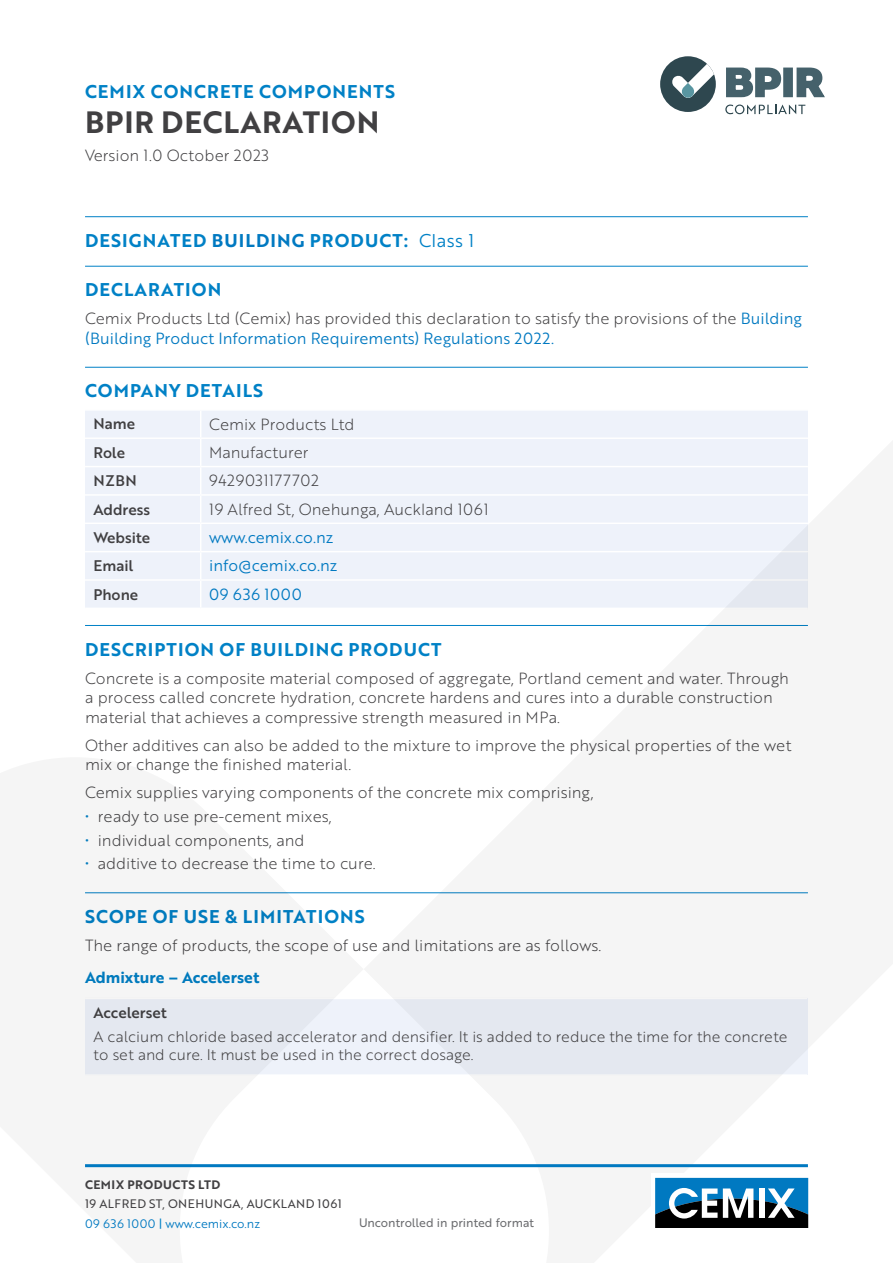
<style>
.page{position:relative;width:893px;height:1263px;background:#fff}
.page>*{position:absolute;margin:0;border:0;box-sizing:border-box;transform-origin:0 0}
.t1{font:30px "Brother 1816 Bold";letter-spacing:.03em;color:#414042}
.t2{font:18px "Brother 1816 Bold";letter-spacing:.06em;color:#0081c6}
.t3{font:15.75px/19.5px "Brother 1816 Light";color:#414042}
.t4{font:15.75px "Brother 1816 Book";color:#0079c1}
.t5{font:15.75px "Brother 1816 Bold";color:#0081c6}
.t6{font:15.75px "Brother 1816 Light";letter-spacing:.04em;color:#414042}
.t7{font:15.75px "Brother 1816 Book";letter-spacing:.04em;color:#0079c1}
.t8{font:15px/18px "Brother 1816 Light";color:#414042}
.t9{font:15px "Brother 1816 Medium";color:#414042}
.t10{font:12px "Brother 1816 Regular";letter-spacing:.04em;color:#414042}
.t11{font:12px "Brother 1816 Regular";color:#6d6e71}
.t12{font:12px "Brother 1816 Book";color:#0079c1}
.t13{font:12px "Brother 1816 Bold";letter-spacing:.04em;color:#414042}
.s1{color:#0079c1}
.s2{font-family:"Brother 1816 Book"}
.s3{font-family:"Brother 1816 Book";color:#0079c1}
.s4{color:#0081c6}
.s5{font-family:"Brother 1816 Regular";color:#0081c6}
</style>
<div class="page">
<svg style="left:162px;top:997px;width:405px;height:171px"></svg>
<div style="left:660px;top:56px;width:56px;height:56px;background:#2e474f;border-radius:50%"></div>
<svg style="left:725px;top:105px;width:80px;height:9px"></svg>
<svg style="left:726px;top:67px;width:56px;height:31px"></svg>
<div style="left:783px;top:68px;width:10px;height:29px;background:#45616b;border:2px solid #45616b"></div>
<svg style="left:796px;top:67px;width:29px;height:31px"></svg>
<svg style="left:672px;top:64px;width:42px;height:34px"></svg>
<hr style="left:85px;top:1164px;width:723px;height:3px;background:#0079c1">
<hr style="left:85px;top:216px;width:723px;height:1px;background:#0081c6">
<hr style="left:85px;top:266px;width:723px;height:1px;background:#0081c6">
<hr style="left:85px;top:367px;width:723px;height:1px;background:#0081c6">
<hr style="left:85px;top:625px;width:723px;height:1px;background:#0081c6">
<hr style="left:85px;top:892px;width:723px;height:1px;background:#0081c6">
<div style="left:85px;top:411px;width:723px;height:197px;background:#eef2fa"></div>
<hr style="left:201px;top:437px;width:607px;height:2px;background:#fff">
<hr style="left:201px;top:466px;width:607px;height:1px;background:#fff">
<hr style="left:201px;top:494px;width:607px;height:2px;background:#fff">
<hr style="left:201px;top:522px;width:607px;height:2px;background:#fff">
<hr style="left:201px;top:551px;width:607px;height:1px;background:#fff">
<hr style="left:201px;top:579px;width:607px;height:2px;background:#fff">
<svg style="left:200px;top:411px;width:1px;height:197px"></svg>
<hr style="left:85px;top:466px;width:116px;height:1px;background:#fff">
<hr style="left:85px;top:551px;width:116px;height:1px;background:#fff">
<hr style="left:85px;top:579px;width:116px;height:2px;background:#fff">
<hr style="left:85px;top:437px;width:116px;height:2px;background:#fff">
<hr style="left:85px;top:494px;width:116px;height:2px;background:#fff">
<hr style="left:85px;top:522px;width:116px;height:2px;background:#fff">
<div style="left:85px;top:998px;width:722px;height:77px;background:#e4e8f0"></div>
<hr style="left:85px;top:998px;width:722px;height:1px;background:#fff">
<hr style="left:85px;top:1074px;width:722px;height:2px;background:#fff">
<div style="left:651px;top:1174px;width:161px;height:58px;background:linear-gradient(to right,#fff,#fff)"></div>
<svg style="left:655px;top:1178px;width:153px;height:50px"></svg>
<p class="t2" style="left:85px;top:78px;width:311px">CEMIX CONCRETE COMPONENTS</p>
<h1 class="t1" style="left:85px;top:100px;width:296px">BPIR DECLARATION</h1>
<p class="t3" style="left:85px;top:145px;width:186px">Version 1.0 October 2023</p>
<p class="t2" style="left:85px;top:227px;width:391px">DESIGNATED <span class="s1">BUILDING</span> PRODUCT: <span class="s2">Class 1</span></p>
<p class="t2" style="left:85px;top:276px;width:138px">DECLARATION</p>
<p class="t3" style="left:85px;top:308px;width:718px">Cemix Products Ltd (Cemix) has provided this declaration to satisfy the provisions of the <span class="s3">Building</span></p>
<p class="t4" style="left:85px;top:327px;width:471px">(Building Product Information Requirements) Regulations 2022.</p>
<p class="t2" style="left:85px;top:377px;width:180px">COMPANY DETAILS</p>
<p class="t9" style="left:94px;top:413px;width:43px">Name</p>
<p class="t3" style="left:209px;top:414px;width:147px">Cemix Products Ltd</p>
<p class="t9" style="left:94px;top:441px;width:33px">Role</p>
<p class="t3" style="left:209px;top:442px;width:101px">Manufacturer</p>
<p class="t9" style="left:94px;top:469px;width:45px">NZBN</p>
<p class="t6" style="left:209px;top:469px;width:111px">9429031177702</p>
<p class="t9" style="left:94px;top:498px;width:58px">Address</p>
<p class="t3" style="left:209px;top:499px;width:281px">19 Alfred St, Onehunga, Auckland 1061</p>
<p class="t9" style="left:94px;top:526px;width:58px">Website</p>
<p class="t4" style="left:209px;top:526px;width:126px">www.cemix.co.nz</p>
<p class="t9" style="left:94px;top:554px;width:41px">Email</p>
<p class="t4" style="left:209px;top:554px;width:130px">info@cemix.co.nz</p>
<p class="t9" style="left:94px;top:583px;width:46px">Phone</p>
<p class="t7" style="left:209px;top:582px;width:94px">09 636 1000</p>
<p class="t2" style="left:85px;top:635px;width:358px">DESCRIPTION OF BUILDING PRODUCT</p>
<p class="t3" style="left:85px;top:668px;width:705px">Concrete is a composite material composed of aggregate, Portland cement and water. Through a process called concrete hydration, concrete hardens and cures into a durable construction material that achieves a compressive strength measured in MPa.</p>
<p class="t3" style="left:85px;top:735px;width:708px">Other additives can also be added to the mixture to improve the physical properties of the wet mix or change the finished material.</p>
<p class="t3" style="left:85px;top:782px;width:510px">Cemix supplies varying components of the concrete mix comprising,</p>
<p class="t3" style="left:85px;top:806px;width:248px"><span class="s4">•</span> ready to use pre-cement mixes,</p>
<p class="t3" style="left:85px;top:830px;width:221px"><span class="s4">•</span> individual components, and</p>
<p class="t3" style="left:85px;top:853px;width:292px"><span class="s4">•</span> additive to decrease the time to cure.</p>
<p class="t2" style="left:85px;top:903px;width:281px">SCOPE OF USE &amp; LIMITATIONS</p>
<p class="t3" style="left:85px;top:935px;width:518px">The range of products, the scope of use and limitations are as follows.</p>
<p class="t5" style="left:85px;top:965px;width:176px">Admixture – Accelerset</p>
<p class="t9" style="left:94px;top:1001px;width:75px">Accelerset</p>
<p class="t8" style="left:94px;top:1027px;width:695px">A calcium chloride based accelerator and densifier. It is added to reduce the time for the concrete to set and cure. It must be used in the correct dosage.</p>
<p class="t13" style="left:85px;top:1175px;width:137px">CEMIX PRODUCTS LTD</p>
<p class="t10" style="left:85px;top:1195px;width:258px">19 ALFRED ST, ONEHUNGA, AUCKLAND 1061</p>
<p class="t12" style="left:85px;top:1214px;width:176px">09 636 1000 <span class="s5">|</span> www.cemix.co.nz</p>
<p class="t11" style="left:359px;top:1213px;width:176px">Uncontrolled in printed format</p>
</div>
